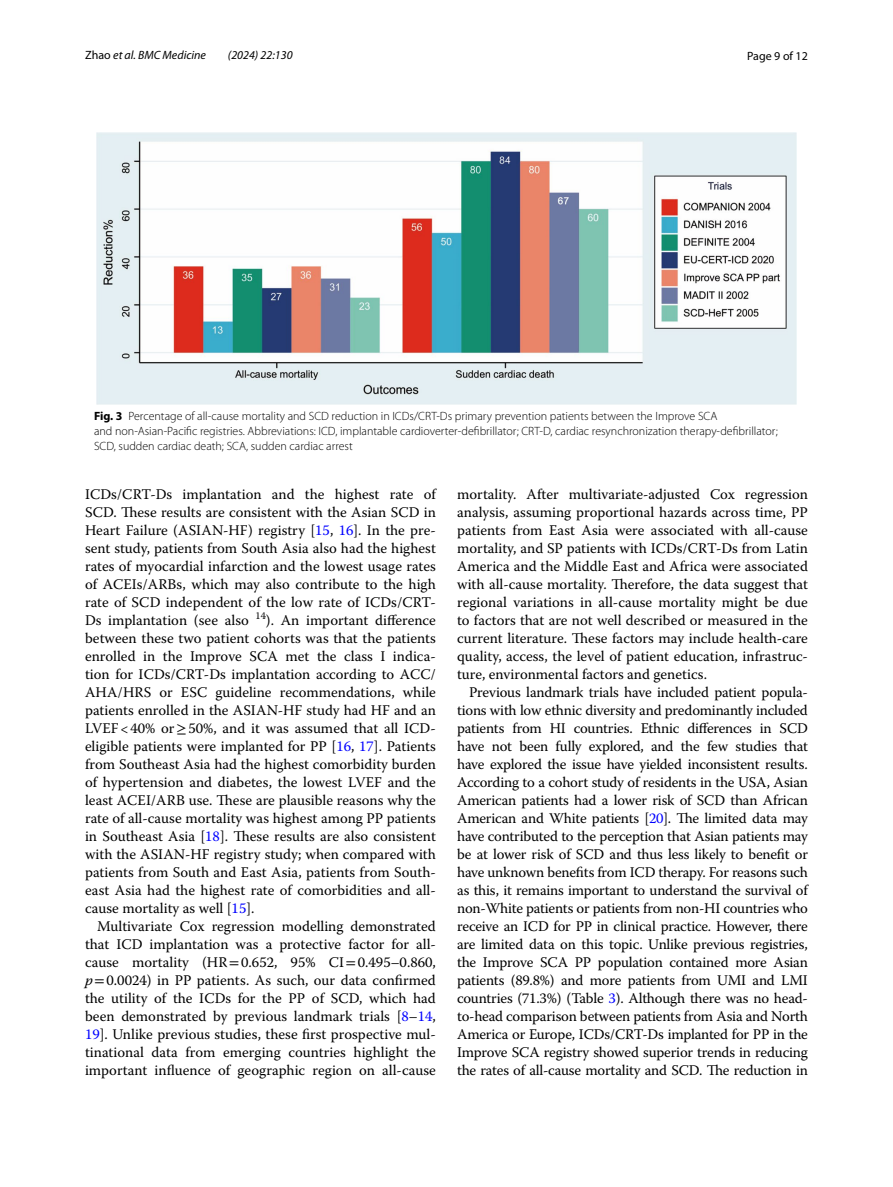
<style>
.page{position:relative;width:893px;height:1187px;background:#fff}
.page>*{position:absolute;margin:0;border:0;box-sizing:border-box;transform-origin:0 0}
.t1{font:14.7px/18px "Warnock Pro";color:#000;text-align:justify}
.t2{font:300 12px/15px "Myriad Pro";color:#000}
.t3{font:italic 12px "Myriad Pro";color:#000}
.t4{font:12px "Myriad Pro";color:#000}
.s1{font-style:normal}
.s2{font-weight:700}
.s3{color:#00f}
.s4{font-family:"STIX"}
.s5{font-style:italic}
</style>
<div class="page">
<img style="left:96px;top:133px;width:701px;height:271px">
<p class="t3" style="left:85px;top:48px;width:123px"><span class="s1">Zhao</span> et al. BMC Medicine</p>
<p class="t3" style="left:228px;top:48px;width:66px">(2024) 22:130</p>
<p class="t4" style="left:747px;top:48px;width:62px">Page 9 of 12</p>
<p class="t2" style="left:94px;top:408px;width:685px"><span class="s2">Fig. 3</span> Percentage of all-cause mortality and SCD reduction in ICDs/CRT-Ds primary prevention patients between the Improve SCA<br>and non-Asian-Pacific registries. Abbreviations: ICD, implantable cardioverter-defibrillator; CRT-D, cardiac resynchronization therapy-defibrillator;<br>SCD, sudden cardiac death; SCA, sudden cardiac arrest</p>
<p class="t1" style="left:85px;top:485px;width:352px">ICDs/CRT-Ds implantation and the highest rate of SCD. These results are consistent with the Asian SCD in Heart Failure (ASIAN-HF) registry [<span class="s3">15</span>, <span class="s3">16</span>]. In the pre&shy;sent study, patients from South Asia also had the highest rates of myocardial infarction and the lowest usage rates of ACEIs/ARBs, which may also contribute to the high rate of SCD independent of the low rate of ICDs/CRT-Ds implantation (see also <sup>14</sup>). An important difference between these two patient cohorts was that the patients enrolled in the Improve SCA met the class I indica&shy;tion for ICDs/CRT-Ds implantation according to ACC/ AHA/HRS or ESC guideline recommendations, while patients enrolled in the ASIAN-HF study had HF and an LVEF&lt;40% or<span class="s4">≥</span>50%, and it was assumed that all ICD&shy;eligible patients were implanted for PP [<span class="s3">16</span>, <span class="s3">17</span>]. Patients from Southeast Asia had the highest comorbidity burden of hypertension and diabetes, the lowest LVEF and the least ACEI/ARB use. These are plausible reasons why the rate of all-cause mortality was highest among PP patients in Southeast Asia [<span class="s3">18</span>]. These results are also consistent with the ASIAN-HF registry study; when compared with patients from South and East Asia, patients from South&shy;east Asia had the highest rate of comorbidities and all&shy;cause mortality as well [<span class="s3">15</span>].</p>
<p class="t1" style="left:85px;top:917px;width:352px;text-indent:12px">Multivariate Cox regression modelling demonstrated that ICD implantation was a protective factor for all&shy;cause mortality (HR<span class="s4">=</span>0.652, 95% CI<span class="s4">=</span>0.495–0.860, <span class="s5">p</span><span class="s4">=</span>0.0024) in PP patients. As such, our data confirmed the utility of the ICDs for the PP of SCD, which had been demonstrated by previous landmark trials [<span class="s3">8</span>–<span class="s3">14</span>, <span class="s3">19</span>]. Unlike previous studies, these first prospective mul&shy;tinational data from emerging countries highlight the important influence of geographic region on all-cause</p>
<p class="t1" style="left:457px;top:485px;width:352px">mortality. After multivariate-adjusted Cox regression analysis, assuming proportional hazards across time, PP patients from East Asia were associated with all-cause mortality, and SP patients with ICDs/CRT-Ds from Latin America and the Middle East and Africa were associated with all-cause mortality. Therefore, the data suggest that regional variations in all-cause mortality might be due to factors that are not well described or measured in the current literature. These factors may include health-care quality, access, the level of patient education, infrastruc&shy;ture, environmental factors and genetics.</p>
<p class="t1" style="left:457px;top:683px;width:352px;text-indent:12px">Previous landmark trials have included patient popula&shy;tions with low ethnic diversity and predominantly included patients from HI countries. Ethnic differences in SCD have not been fully explored, and the few studies that have explored the issue have yielded inconsistent results.<br>According to a cohort study of residents in the USA, Asian American patients had a lower risk of SCD than African American and White patients [<span class="s3">20</span>]. The limited data may have contributed to the perception that Asian patients may be at lower risk of SCD and thus less likely to benefit or have unknown benefits from ICD therapy. For reasons such as this, it remains important to understand the survival of non-White patients or patients from non-HI countries who receive an ICD for PP in clinical practice. However, there are limited data on this topic. Unlike previous registries, the Improve SCA PP population contained more Asian patients (89.8%) and more patients from UMI and LMI countries (71.3%) (Table <span class="s3">3</span>). Although there was no head&shy;to-head comparison between patients from Asia and North America or Europe, ICDs/CRT-Ds implanted for PP in the Improve SCA registry showed superior trends in reducing the rates of all-cause mortality and SCD. The reduction in</p>
</div>
